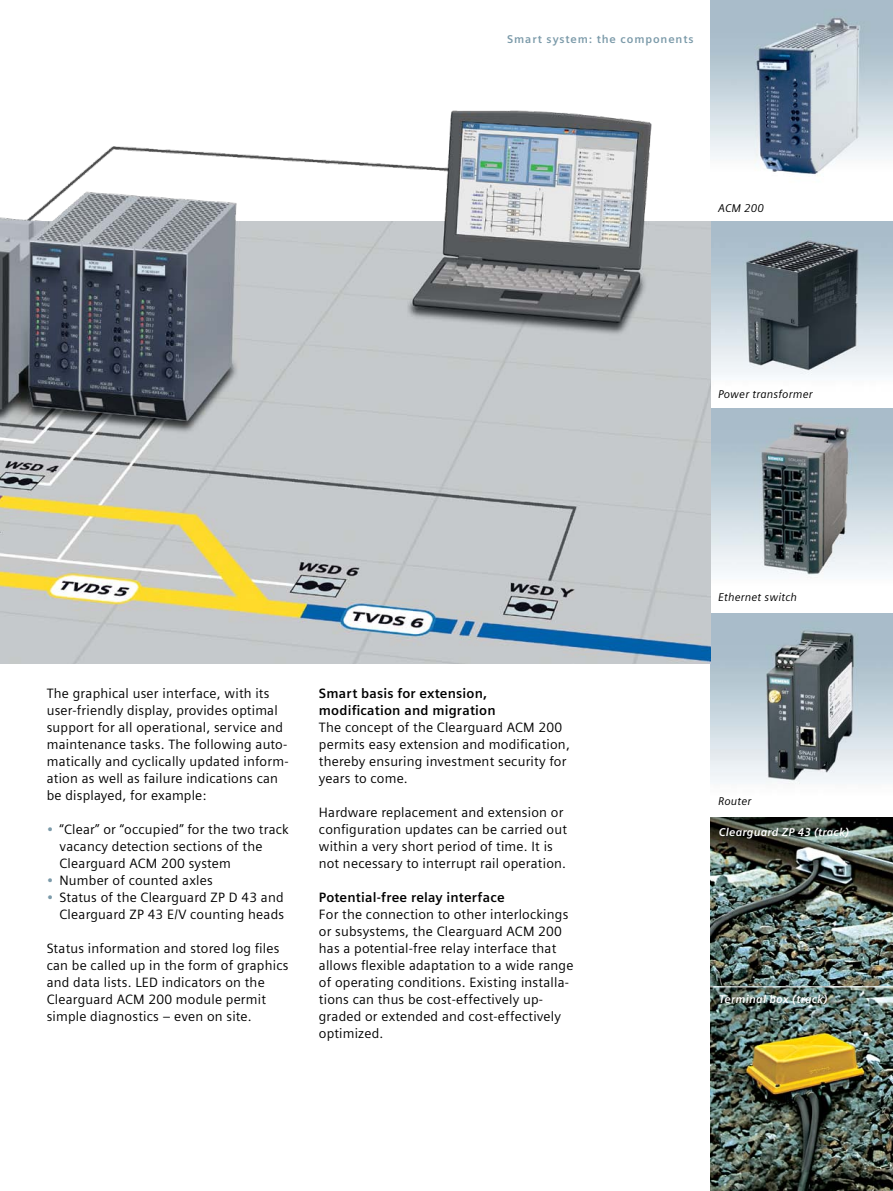
<style>
.page{position:relative;width:893px;height:1191px;background:#fff}
.page>*{position:absolute;margin:0;border:0;box-sizing:border-box;transform-origin:0 0}
.t1{font:13.5px/17px "Siemens Sans";letter-spacing:.015em;color:#000}
.t2{font:700 13.5px/17px "Siemens Sans";letter-spacing:.015em;color:#000}
.t3{font:italic 11.25px "Siemens Sans";letter-spacing:.015em;color:#000}
.t4{font:italic 700 11.25px "Siemens Sans";letter-spacing:.015em;color:#fff}
.t5{font:700 11.25px "Siemens Sans";letter-spacing:.08em;color:#7b9aa9}
.s1{color:#7b9aa9}
</style>
<div class="page">
<img style="left:710px;top:0;width:183px;height:1191px">
<img style="left:0;top:110px;width:652px;height:111px">
<img style="left:0;top:221px;width:710px;height:442px">
<hr style="left:710px;top:986px;width:183px;height:1px;background:#fff">
<p class="t5" style="left:507px;top:33px;width:188px">Smart system: the components</p>
<p class="t3" style="left:718px;top:202px;width:48px">ACM 200</p>
<p class="t3" style="left:718px;top:388px;width:96px">Power transformer</p>
<p class="t1" style="left:47px;top:684px;width:243px">The graphical user interface, with its user-friendly display, provides optimal support for all operational, service and maintenance tasks. The following auto&shy;matically and cyclically updated inform&shy;ation as well as failure indications can be displayed, for example:</p>
<p class="t1" style="left:60px;top:820px;width:231px;text-indent:-13px"><span class="s1">•</span> “Clear” or “occupied” for the two track vacancy detection sections of the<br>Clearguard ACM 200 system</p>
<p class="t1" style="left:47px;top:871px;width:167px"><span class="s1">•</span> Number of counted axles</p>
<p class="t1" style="left:47px;top:888px;width:239px;text-align:right"><span class="s1">•</span> Status of the Clearguard ZP D 43 and<br>Clearguard ZP 43 E/V counting heads</p>
<p class="t1" style="left:47px;top:939px;width:243px">Status information and stored log files can be called up in the form of graphics and data lists. LED indicators on the Clearguard ACM 200 module permit simple diagnostics – even on site.</p>
<p class="t2" style="left:319px;top:684px;width:178px">Smart basis for extension, modification and migration</p>
<p class="t1" style="left:319px;top:718px;width:252px">The concept of the Clearguard ACM 200 permits easy extension and modification, thereby ensuring investment security for years to come.</p>
<p class="t1" style="left:319px;top:803px;width:250px">Hardware replacement and extension or configuration updates can be carried out within a very short period of time. It is not necessary to interrupt rail operation.</p>
<p class="t2" style="left:319px;top:888px;width:187px">Potential-free relay interface</p>
<p class="t1" style="left:319px;top:905px;width:256px">For the connection to other interlockings or subsystems, the Clearguard ACM 200 has a potential-free relay interface that allows flexible adaptation to a wide range of operating conditions. Existing installa&shy;tions can thus be cost-effectively up&shy;graded or extended and cost-effectively optimized.</p>
<p class="t3" style="left:718px;top:590px;width:81px">Ethernet switch</p>
<p class="t3" style="left:718px;top:794px;width:35px">Router</p>
<p class="t4" style="left:719px;top:825px;width:132px">Clearguard ZP 43 (track)</p>
<p class="t4" style="left:719px;top:992px;width:110px">Terminal box (track)</p>
</div>
